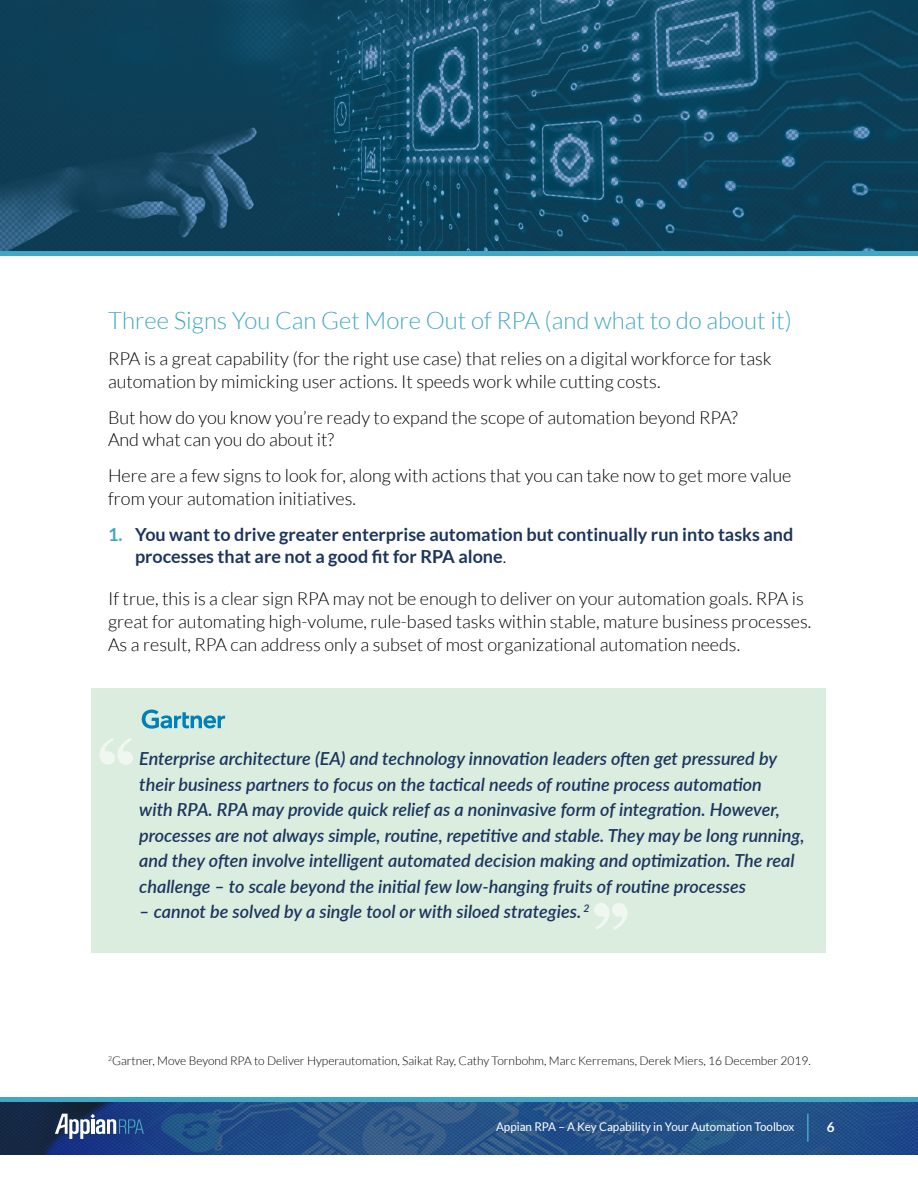
<style>
.page{position:relative;width:918px;height:1188px;background:#fff}
.page>*{position:absolute;margin:0;border:0;box-sizing:border-box;transform-origin:0 0}
.t1{font:300 24px "Lato";color:#42a7c5}
.t2{font:300 18px/22.5px "Lato";color:#000}
.t3{font:italic 600 18px/25.5px "Lato";color:#1c355e}
.t4{font:700 18px/22.5px "Lato";color:#1c355e}
.t5{font:700 13.5px "Lato";color:#fff}
.t6{font:300 12px "Lato";color:#000}
.t7{font:12px "Lato";color:#fff}
.s1{color:#42a7c5}
.s2{font-weight:300;color:#000}
</style>
<div class="page">
<img style="left:0;top:0;width:918px;height:252px">
<img style="left:0;top:1102px;width:918px;height:53px">
<div style="left:0;top:1097px;width:918px;height:5px;background:#42a7c5"></div>
<hr style="left:807px;top:1114px;width:2px;height:28px;background:#42a7c5">
<div style="left:45px;top:1102px;width:109px;height:48px;background:#1c355e;opacity:.75"></div>
<svg style="left:55px;top:1114px;width:89px;height:25px"></svg>
<hr style="left:0;top:252px;width:918px;height:4px;background:#42a7c5">
<div style="left:92px;top:688px;width:734px;height:264px;background:#daedde"></div>
<svg style="left:99px;top:738px;width:34px;height:27px"></svg>
<svg style="left:594px;top:903px;width:34px;height:27px"></svg>
<svg style="left:142px;top:710px;width:83px;height:19px"></svg>
<h1 class="t1" style="left:108px;top:308px;width:685px">Three Signs You Can Get More Out of RPA (and what to do about it)</h1>
<p class="t2" style="left:108px;top:347px;width:665px">RPA is a great capability (for the right use case) that relies on a digital workforce for task automation by mimicking user actions. It speeds work while cutting costs.</p>
<p class="t2" style="left:108px;top:406px;width:631px">But how do you know you’re ready to expand the scope of automation beyond RPA?<br>And what can you do about it?</p>
<p class="t2" style="left:108px;top:464px;width:685px">Here are a few signs to look for, along with actions that you can take now to get more value from your automation initiatives.</p>
<p class="t4" style="left:135px;top:522px;width:660px;text-indent:-27px"><span class="s1">1.</span> You want to drive greater enterprise automation but continually run into tasks and processes that are not a good fit for RPA alone<span class="s2">.</span></p>
<p class="t2" style="left:108px;top:587px;width:705px;line-height:23.2px">If true, this is a clear sign RPA may not be enough to deliver on your automation goals. RPA is great for automating high-volume, rule-based tasks within stable, mature business processes.<br>As a result, RPA can address only a subset of most organizational automation needs.</p>
<p class="t3" style="left:139px;top:745px;width:667px">Enterprise architecture (EA) and technology innovation leaders often get pressured by their business partners to focus on the tactical needs of routine process automation<br>with RPA. RPA may provide quick relief as a noninvasive form of integration. However, processes are not always simple, routine, repetitive and stable. They may be long running, and they often involve intelligent automated decision making and optimization. The real challenge – to scale beyond the initial few low-hanging fruits of routine processes</p>
<p class="t3" style="left:139px;top:898px;width:452px">– cannot be solved by a single tool or with siloed strategies. <sup>2</sup></p>
<p class="t6" style="left:108px;top:1054px;width:704px"><sup>2</sup>Gartner, Move Beyond RPA to Deliver Hyperautomation, Saikat Ray, Cathy Tornbohm, Marc Kerremans, Derek Miers, 16 December 2019.</p>
<p class="t7" style="left:496px;top:1120px;width:300px">Appian RPA – A Key Capability in Your Automation Toolbox</p>
<p class="t5" style="left:827px;top:1120px;width:9px">6</p>
</div>
